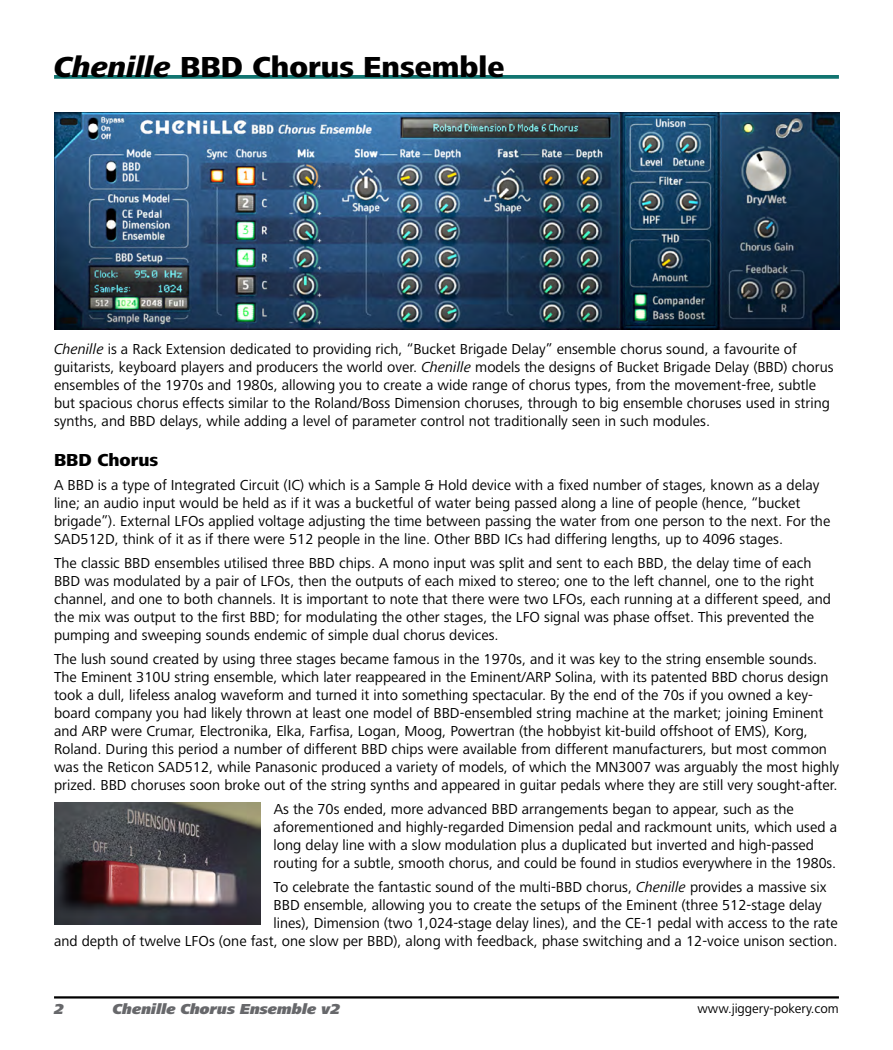
<style>
.page{position:relative;width:893px;height:1050px;background:#fff}
.page>*{position:absolute;margin:0;border:0;box-sizing:border-box;transform-origin:0 0}
.t1{font:800 30px "Frutiger Next LT";color:#000}
.t2{font:800 18px "Frutiger Next LT";color:#000}
.t3{font:15px/18px "Frutiger Next LT";color:#000}
.t4{font:italic 900 15px "Frutiger Next LT";color:#67686b}
.t5{font:13.5px "Frutiger Next LT";color:#000}
.s1{font-style:italic}
</style>
<div class="page">
<hr style="left:54px;top:996px;width:784px;height:3px;background:#000">
<svg style="left:54px;top:75px;width:784px;height:4px;background:#1f7c78"></svg>
<img style="left:54px;top:803px;width:206px;height:122px">
<img style="left:54px;top:112px;width:785px;height:217px">
<h1 class="t1" style="left:54px;top:50px;width:451px"><span class="s1">Chenille</span> BBD Chorus Ensemble</h1>
<p class="t3" style="left:54px;top:340px;width:780px"><span class="s1">Chenille</span> is a Rack Extension dedicated to providing rich, “Bucket Brigade Delay” ensemble chorus sound, a favourite of guitarists, keyboard players and producers the world over. <span class="s1">Chenille</span> models the designs of Bucket Brigade Delay (BBD) chorus ensembles of the 1970s and 1980s, allowing you to create a wide range of chorus types, from the movement-free, subtle but spacious chorus effects similar to the Roland/Boss Dimension choruses, through to big ensemble choruses used in string synths, and BBD delays, while adding a level of parameter control not traditionally seen in such modules.</p>
<p class="t2" style="left:54px;top:449px;width:106px">BBD Chorus</p>
<p class="t3" style="left:54px;top:476px;width:777px">A BBD is a type of Integrated Circuit (IC) which is a Sample &amp; Hold device with a fixed number of stages, known as a delay line; an audio input would be held as if it was a bucketful of water being passed along a line of people (hence, “bucket brigade”). External LFOs applied voltage adjusting the time between passing the water from one person to the next. For the SAD512D, think of it as if there were 512 people in the line. Other BBD ICs had differing lengths, up to 4096 stages.</p>
<p class="t3" style="left:54px;top:554px;width:778px">The classic BBD ensembles utilised three BBD chips. A mono input was split and sent to each BBD, the delay time of each BBD was modulated by a pair of LFOs, then the outputs of each mixed to stereo; one to the left channel, one to the right channel, and one to both channels. It is important to note that there were two LFOs, each running at a different speed, and the mix was output to the first BBD; for modulating the other stages, the LFO signal was phase offset. This prevented the pumping and sweeping sounds endemic of simple dual chorus devices.</p>
<p class="t3" style="left:54px;top:650px;width:786px">The lush sound created by using three stages became famous in the 1970s, and it was key to the string ensemble sounds.<br>The Eminent 310U string ensemble, which later reappeared in the Eminent/ARP Solina, with its patented BBD chorus design took a dull, lifeless analog waveform and turned it into something spectacular. By the end of the 70s if you owned a key&shy;board company you had likely thrown at least one model of BBD-ensembled string machine at the market; joining Eminent and ARP were Crumar, Electronika, Elka, Farfisa, Logan, Moog, Powertran (the hobbyist kit-build offshoot of EMS), Korg, Roland. During this period a number of different BBD chips were available from different manufacturers, but most common was the Reticon SAD512, while Panasonic produced a variety of models, of which the MN3007 was arguably the most highly prized. BBD choruses soon broke out of the string synths and appeared in guitar pedals where they are still very sought-after.</p>
<p class="t3" style="left:273px;top:800px;width:564px">As the 70s ended, more advanced BBD arrangements began to appear, such as the aforementioned and highly-regarded Dimension pedal and rackmount units, which used a long delay line with a slow modulation plus a duplicated but inverted and high-passed routing for a subtle, smooth chorus, and could be found in studios everywhere in the 1980s.</p>
<p class="t3" style="left:273px;top:878px;width:554px">To celebrate the fantastic sound of the multi-BBD chorus, <span class="s1">Chenille</span> provides a massive six</p>
<p class="t3" style="left:273px;top:896px;width:549px">BBD ensemble, allowing you to create the setups of the Eminent (three 512-stage delay</p>
<p class="t3" style="left:273px;top:914px;width:565px">lines), Dimension (two 1,024-stage delay lines), and the CE-1 pedal with access to the rate</p>
<p class="t3" style="left:54px;top:932px;width:784px">and depth of twelve LFOs (one fast, one slow per BBD), along with feedback, phase switching and a 12-voice unison section.</p>
<p class="t4" style="left:54px;top:1001px;width:11px">2</p>
<p class="t4" style="left:113px;top:1001px;width:229px">Chenille Chorus Ensemble v2</p>
<p class="t5" style="left:697px;top:1001px;width:143px">www.jiggery-pokery.com</p>
</div>
